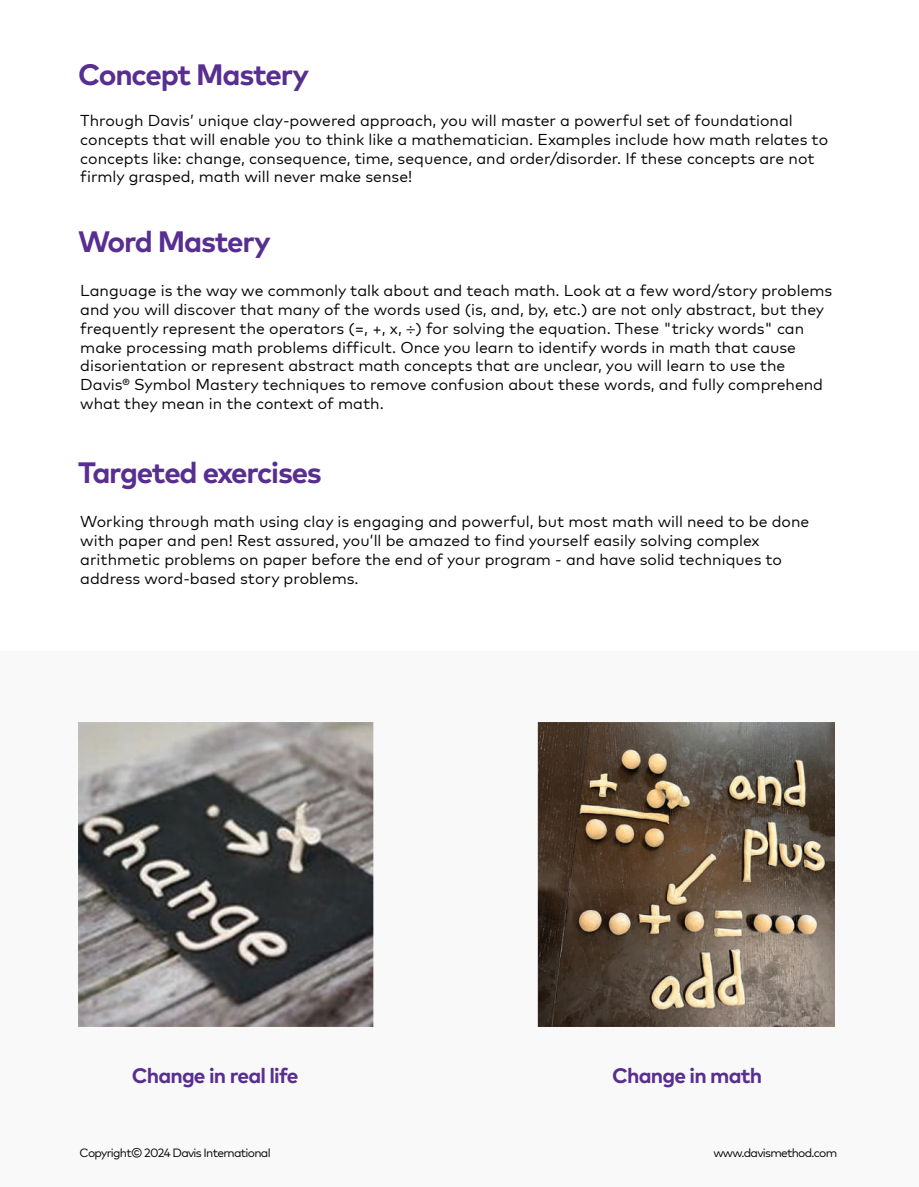
<style>
.page{position:relative;width:919px;height:1187px;background:#fff}
.page>*{position:absolute;margin:0;border:0;box-sizing:border-box;transform-origin:0 0}
.t1{font:700 29.55px "Mark Pro";letter-spacing:-.04em;color:#582e90}
.t2{font:700 21px "Mark Pro";letter-spacing:-.04em;color:#582e90}
.t3{font:15.75px/18.9px "Mark Pro";color:#040503}
.t4{font:12px "Mark Pro";letter-spacing:-.06em;color:#040503}
.s1{font-family:"Myriad Pro"}
</style>
<div class="page">
<img style="left:78px;top:722px;width:756px;height:304px">
<h1 class="t1" style="left:78px;top:52px;width:233px">Concept Mastery</h1>
<p class="t3" style="left:80px;top:110px;width:749px">Through Davis’ unique clay-powered approach, you will master a powerful set of foundational concepts that will enable you to think like a mathematician. Examples include how math relates to concepts like: change, consequence, time, sequence, and order/disorder. If these concepts are not firmly grasped, math will never make sense!</p>
<h1 class="t1" style="left:78px;top:219px;width:194px">Word Mastery</h1>
<p class="t3" style="left:80px;top:280px;width:753px">Language is the way we commonly talk about and teach math. Look at a few word/story problems and you will discover that many of the words used (is, and, by, etc.) are not only abstract, but they frequently represent the operators (=, +, x, <span class="s1">÷</span>) for solving the equation. These "tricky words" can make processing math problems difficult. Once you learn to identify words in math that cause disorientation or represent abstract math concepts that are unclear, you will learn to use the Davis® Symbol Mastery techniques to remove confusion about these words, and fully comprehend what they mean in the context of math.</p>
<h1 class="t1" style="left:78px;top:450px;width:245px">Targeted exercises</h1>
<p class="t3" style="left:80px;top:511px;width:730px">Working through math using clay is engaging and powerful, but most math will need to be done with paper and pen! Rest assured, you’ll be amazed to find yourself easily solving complex arithmetic problems on paper before the end of your program - and have solid techniques to address word-based story problems.</p>
<h2 class="t2" style="left:132px;top:1059px;width:168px">Change in real life</h2>
<h2 class="t2" style="left:612px;top:1059px;width:151px">Change in math</h2>
<p class="t4" style="left:80px;top:1144px;width:192px">Copyright© 2024 Davis International</p>
<p class="t4" style="left:713px;top:1144px;width:125px">www.davismethod.com</p>
</div>
